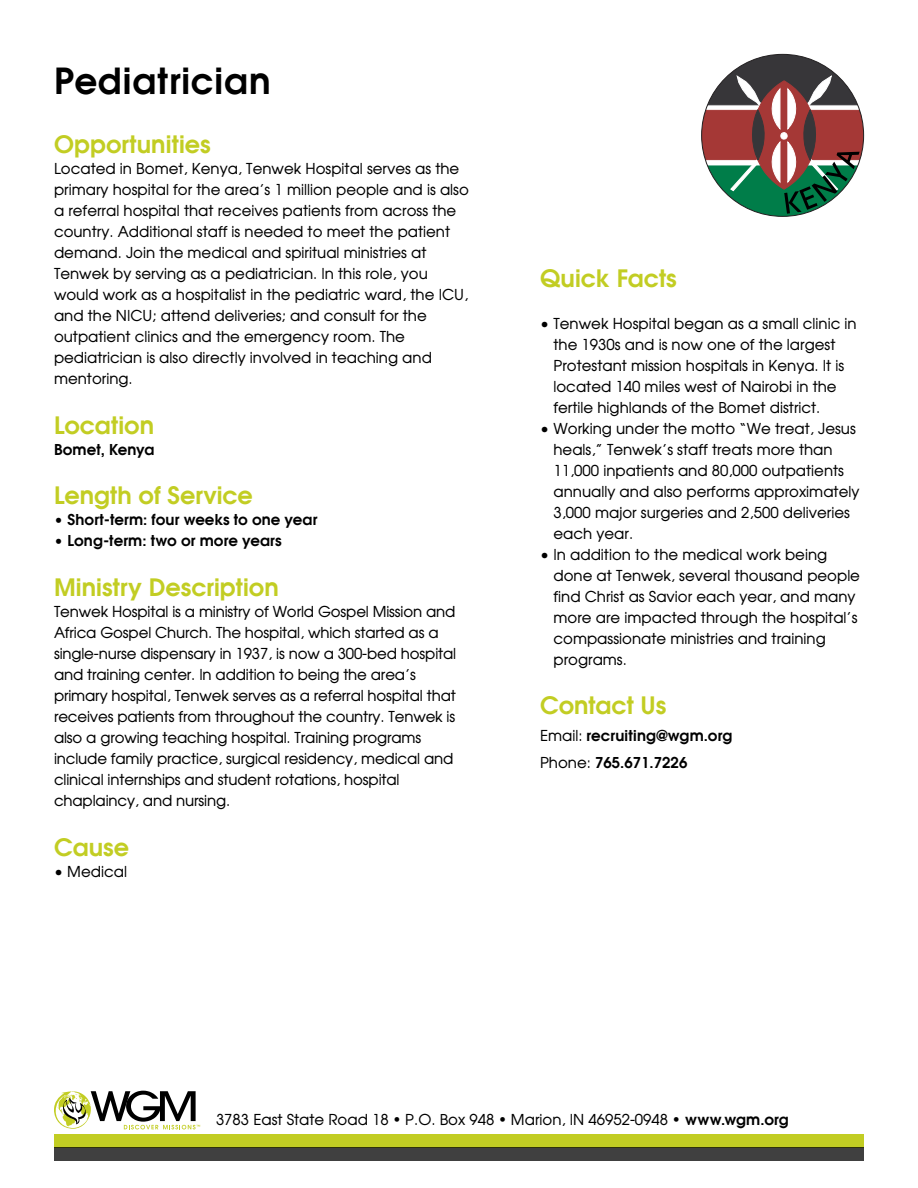
<style>
.page{position:relative;width:918px;height:1188px;background:#fff}
.page>*{position:absolute;margin:0;border:0;box-sizing:border-box;transform-origin:0 0}
.t1{font:600 36px "Avant Garde";letter-spacing:.025em;color:#000}
.body_heading{font:600 24px "Avant Garde";letter-spacing:.005em;color:#c2cd23}
.Side_Bar_text{font:600 24px "Avant Garde";color:#c2cd23}
.body_text{font:600 24px "Avant Garde";color:#c2cd23}
.Side_Bar_text-2{font:15px/21px "Avant Garde";color:#000}
.Side_Bar_text-3{font:600 15px "Avant Garde";letter-spacing:.005em;color:#000}
.body_text-2{font:600 15px "Avant Garde";letter-spacing:.005em;color:#000}
.s1{font-weight:400}
.s2{font-weight:500;font-style:italic}
.s3{font-weight:600}
</style>
<div class="page">
<div style="left:54px;top:1134px;width:810px;height:14px;background:#c2cd23"></div>
<div style="left:54px;top:1148px;width:810px;height:13px;background:#404040"></div>
<svg style="left:54px;top:1091px;width:146px;height:38px"></svg>
<svg style="left:702px;top:54px;width:162px;height:162px"></svg>
<p class="t1" style="left:54px;top:57px;width:218px">Pediatrician</p>
<p class="body_heading" style="left:54px;top:128px;width:158px">Opportunities</p>
<p class="Side_Bar_text-2" style="left:54px;top:157px;width:416px">Located in Bomet, Kenya, Tenwek Hospital serves as the primary hospital for the area’s 1 million people and is also a referral hospital that receives patients from across the country. Additional staff is needed to meet the patient demand. Join the medical and spiritual ministries at Tenwek by serving as a pediatrician. In this role, you would work as a hospitalist in the pediatric ward, the ICU, and the NICU; attend deliveries; and consult for the outpatient clinics and the emergency room. The pediatrician is also directly involved in teaching and mentoring.</p>
<p class="body_text" style="left:54px;top:409px;width:102px">Location</p>
<p class="body_text-2" style="left:54px;top:439px;width:102px">Bomet, Kenya</p>
<p class="body_heading" style="left:54px;top:480px;width:200px">Length of Service</p>
<p class="Side_Bar_text-3" style="left:54px;top:510px;width:265px">• Short-term: four weeks to one year</p>
<p class="Side_Bar_text-3" style="left:54px;top:531px;width:229px">• Long-term: two or more years</p>
<p class="body_heading" style="left:54px;top:572px;width:226px">Ministry Description</p>
<p class="Side_Bar_text-2" style="left:54px;top:601px;width:404px">Tenwek Hospital is a ministry of World Gospel Mission and Africa Gospel Church. The hospital, which started as a single-nurse dispensary in 1937, is now a 300-bed hospital and training center. In addition to being the area’s primary hospital, Tenwek serves as a referral hospital that receives patients from throughout the country. Tenwek is also a growing teaching hospital. Training programs include family practice, surgical residency, medical and clinical internships and student rotations, hospital chaplaincy, and nursing.</p>
<p class="body_heading" style="left:54px;top:831px;width:77px">Cause</p>
<p class="Side_Bar_text-2" style="left:54px;top:861px;width:75px">• Medical</p>
<p class="Side_Bar_text" style="left:540px;top:262px;width:138px">Quick Facts</p>
<p class="Side_Bar_text-2" style="left:540px;top:312px;width:318px">• Tenwek Hospital began as a small clinic in</p>
<p class="Side_Bar_text-2" style="left:554px;top:333px;width:283px">the 1930s and is now one of the largest</p>
<p class="Side_Bar_text-2" style="left:554px;top:354px;width:292px">Protestant mission hospitals in Kenya. It is</p>
<p class="Side_Bar_text-2" style="left:554px;top:375px;width:285px">located 140 miles west of Nairobi in the</p>
<p class="Side_Bar_text-2" style="left:554px;top:396px;width:268px">fertile highlands of the Bomet district.</p>
<p class="Side_Bar_text-2" style="left:540px;top:417px;width:317px">• Working under the motto “We treat, Jesus</p>
<p class="Side_Bar_text-2" style="left:554px;top:438px;width:281px">heals,” Tenwek’s staff treats more than</p>
<p class="Side_Bar_text-2" style="left:554px;top:459px;width:292px">11,000 inpatients and 80,000 outpatients</p>
<p class="Side_Bar_text-2" style="left:554px;top:480px;width:307px">annually and also performs approximately</p>
<p class="Side_Bar_text-2" style="left:554px;top:501px;width:298px">3,000 major surgeries and 2,500 deliveries</p>
<p class="Side_Bar_text-2" style="left:554px;top:522px;width:81px">each year.</p>
<p class="Side_Bar_text-2" style="left:540px;top:543px;width:289px">• In addition to the medical work being</p>
<p class="Side_Bar_text-2" style="left:554px;top:564px;width:308px">done at Tenwek, several thousand people find Christ as Savior each year, and many</p>
<p class="Side_Bar_text-2" style="left:554px;top:606px;width:306px">more are impacted through the hospital’s</p>
<p class="Side_Bar_text-2" style="left:554px;top:627px;width:274px">compassionate ministries and training</p>
<p class="Side_Bar_text-2" style="left:554px;top:648px;width:75px">programs.</p>
<p class="Side_Bar_text" style="left:540px;top:690px;width:128px">Contact Us</p>
<p class="Side_Bar_text-3" style="left:540px;top:726px;width:194px"><span class="s1">Email:</span> recruiting@wgm.org</p>
<p class="Side_Bar_text-3" style="left:540px;top:753px;width:149px"><span class="s1">Phone:</span> 765.671.7226</p>
<p class="Side_Bar_text-2" style="left:216px;top:1109px;width:574px">3783 East State Road 18 <span class="s2">•</span> P.O. Box 948 <span class="s2">•</span> Marion, IN 46952-0948 <span class="s2">•</span> <span class="s3">www.wgm.org</span></p>
</div>
